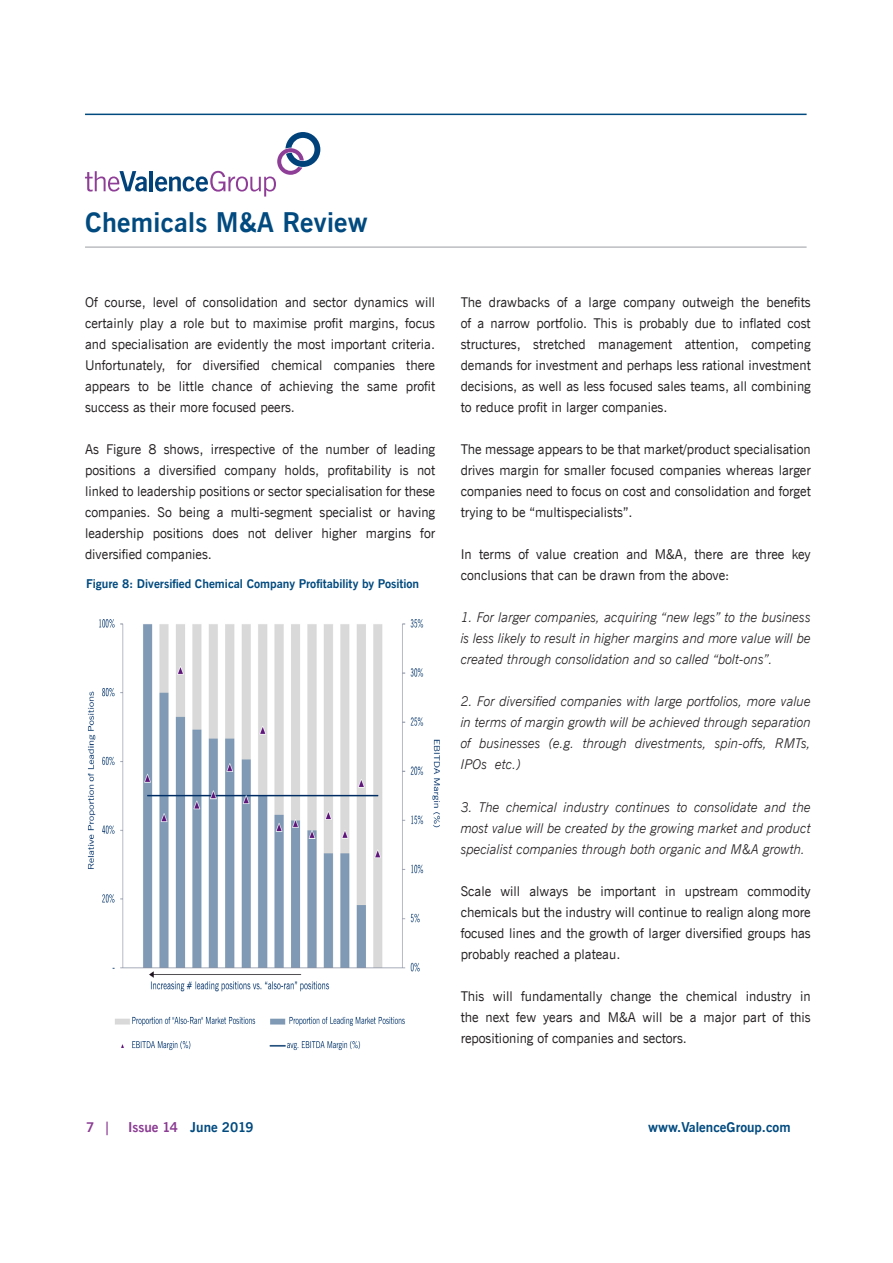
<style>
.page{position:relative;width:893px;height:1263px;background:#fff}
.page>*{position:absolute;margin:0;border:0;box-sizing:border-box;transform-origin:0 0}
.t1{font:27px "News Gothic Bd BT";letter-spacing:.01em;color:#004a7f}
.t2{font:13.5px/21px "News Gothic BT";color:#231f20;text-align:justify}
.t3{font:italic 13.5px/21px "News Gothic Lt BT";color:#231f20;text-align:justify}
.t4{font:13.5px "News Gothic Bd BT";color:#004a7f}
.t5{font:13.5px "News Gothic Bd BT";color:#8b3c93}
.Valence_Indices_Inse{font:12px "News Gothic Bd BT";color:#004a7f}
.s1{color:#8b3c93}
</style>
<div class="page">
<hr style="left:85px;top:114px;width:722px;height:1px;background:#004a7f">
<hr style="left:85px;top:246px;width:722px;height:2px;background:#bcbdc0">
<svg style="left:85px;top:171px;width:62px;height:21px"></svg>
<hr style="left:150px;top:171px;width:3px;height:20px;background:#004279">
<svg style="left:155px;top:132px;width:165px;height:65px"></svg>
<img style="left:87px;top:619px;width:353px;height:432px">
<h1 class="t1" style="left:85px;top:204px;width:284px">Chemicals M&amp;A Review</h1>
<p class="t2" style="left:85px;top:292px;width:352px">Of course, level of consolidation and sector dynamics will certainly play a role but to maximise profit margins, focus and specialisation are evidently the most important criteria.<br>Unfortunately, for diversified chemical companies there appears to be little chance of achieving the same profit success as their more focused peers.</p>
<p class="t2" style="left:85px;top:439px;width:352px">As Figure 8 shows, irrespective of the number of leading positions a diversified company holds, profitability is not linked to leadership positions or sector specialisation for these companies. So being a multi-segment specialist or having leadership positions does not deliver higher margins for diversified companies.</p>
<p class="Valence_Indices_Inse" style="left:86px;top:576px;width:335px">Figure 8: Diversified Chemical Company Profitability by Position</p>
<p class="t2" style="left:461px;top:292px;width:352px">The drawbacks of a large company outweigh the benefits of a narrow portfolio. This is probably due to inflated cost structures, stretched management attention, competing demands for investment and perhaps less rational investment decisions, as well as less focused sales teams, all combining to reduce profit in larger companies.</p>
<p class="t2" style="left:461px;top:439px;width:352px">The message appears to be that market/product specialisation drives margin for smaller focused companies whereas larger companies need to focus on cost and consolidation and forget trying to be “multispecialists”.</p>
<p class="t2" style="left:461px;top:544px;width:352px">In terms of value creation and M&amp;A, there are three key conclusions that can be drawn from the above:</p>
<p class="t3" style="left:461px;top:607px;width:352px">1. For larger companies, acquiring “new legs” to the business is less likely to result in higher margins and more value will be created through consolidation and so called “bolt-ons”.</p>
<p class="t3" style="left:461px;top:691px;width:352px">2. For diversified companies with large portfolios, more value in terms of margin growth will be achieved through separation of businesses (e.g. through divestments, spin-offs, RMTs, IPOs etc.)</p>
<p class="t3" style="left:461px;top:796px;width:352px">3. The chemical industry continues to consolidate and the most value will be created by the growing market and product specialist companies through both organic and M&amp;A growth.</p>
<p class="t2" style="left:461px;top:880px;width:352px">Scale will always be important in upstream commodity chemicals but the industry will continue to realign along more focused lines and the growth of larger diversified groups has probably reached a plateau.</p>
<p class="t2" style="left:461px;top:985px;width:352px">This will fundamentally change the chemical industry in the next few years and M&amp;A will be a major part of this repositioning of companies and sectors.</p>
<p class="t5" style="left:86px;top:1119px;width:26px">7 |</p>
<p class="t4" style="left:128px;top:1119px;width:127px"><span class="s1">Issue 14</span> June 2019</p>
<p class="t4" style="left:648px;top:1119px;width:144px">www.ValenceGroup.com</p>
</div>
